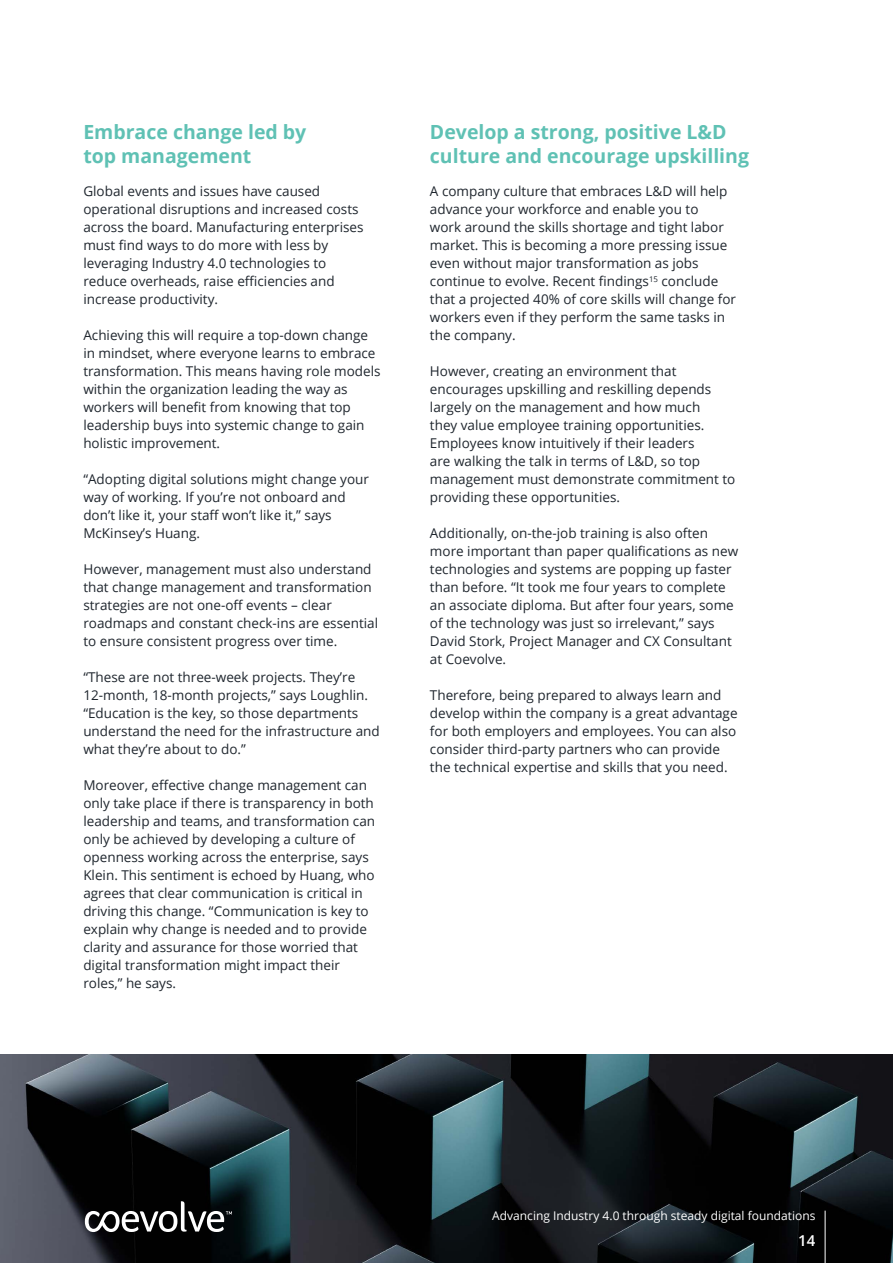
<style>
.page{position:relative;width:893px;height:1263px;background:#fff}
.page>*{position:absolute;margin:0;border:0;box-sizing:border-box;transform-origin:0 0}
.t1{font:700 19.5px/23.4px "Open Sans";color:#5fc1b4}
.t2{font:600 15px "Open Sans";color:#fff}
.t3{font:13.5px/18px "Open Sans";color:#1f262e}
.t4{font:12px "Open Sans";color:#fff}
</style>
<div class="page">
<img style="left:0;top:1054px;width:893px;height:209px">
<hr style="left:825px;top:1210px;width:1px;height:53px;background:#fff">
<svg style="left:85px;top:1201px;width:147px;height:31px"></svg>
<h1 class="t1" style="left:83px;top:120px;width:225px">Embrace change led by top management</h1>
<h1 class="t1" style="left:430px;top:120px;width:321px">Develop a strong, positive L&amp;D culture and encourage upskilling</h1>
<p class="t3" style="left:83px;top:182px;width:282px">Global events and issues have caused operational disruptions and increased costs across the board. Manufacturing enterprises must find ways to do more with less by leveraging Industry 4.0 technologies to reduce overheads, raise efficiencies and increase productivity.</p>
<p class="t3" style="left:83px;top:326px;width:299px">Achieving this will require a top-down change in mindset, where everyone learns to embrace transformation. This means having role models within the organization leading the way as workers will benefit from knowing that top leadership buys into systemic change to gain holistic improvement.</p>
<p class="t3" style="left:83px;top:470px;width:287px">“Adopting digital solutions might change your way of working. If you’re not onboard and don’t like it, your staff won’t like it,” says McKinsey’s Huang.</p>
<p class="t3" style="left:83px;top:560px;width:296px">However, management must also understand that change management and transformation strategies are not one-off events – clear roadmaps and constant check-ins are essential to ensure consistent progress over time.</p>
<p class="t3" style="left:83px;top:668px;width:298px">“These are not three-week projects. They’re 12-month, 18-month projects,” says Loughlin. “Education is the key, so those departments understand the need for the infrastructure and what they’re about to do.”</p>
<p class="t3" style="left:83px;top:776px;width:293px">Moreover, effective change management can only take place if there is transparency in both leadership and teams, and transformation can only be achieved by developing a culture of openness working across the enterprise, says Klein. This sentiment is echoed by Huang, who agrees that clear communication is critical in driving this change. “Communication is key to explain why change is needed and to provide clarity and assurance for those worried that digital transformation might impact their roles,” he says.</p>
<p class="t3" style="left:430px;top:182px;width:308px">A company culture that embraces L&amp;D will help advance your workforce and enable you to<br>work around the skills shortage and tight labor market. This is becoming a more pressing issue even without major transformation as jobs continue to evolve. Recent findings<sup>15</sup> conclude that a projected 40% of core skills will change for workers even if they perform the same tasks in the company.</p>
<p class="t3" style="left:430px;top:362px;width:307px">However, creating an environment that encourages upskilling and reskilling depends largely on the management and how much<br>they value employee training opportunities.<br>Employees know intuitively if their leaders<br>are walking the talk in terms of L&amp;D, so top management must demonstrate commitment to providing these opportunities.</p>
<p class="t3" style="left:430px;top:524px;width:310px">Additionally, on-the-job training is also often more important than paper qualifications as new technologies and systems are popping up faster than before. “It took me four years to complete an associate diploma. But after four years, some of the technology was just so irrelevant,” says David Stork, Project Manager and CX Consultant at Coevolve.</p>
<p class="t3" style="left:430px;top:686px;width:309px">Therefore, being prepared to always learn and develop within the company is a great advantage for both employers and employees. You can also consider third-party partners who can provide the technical expertise and skills that you need.</p>
<p class="t4" style="left:492px;top:1207px;width:325px">Advancing Industry 4.0 through steady digital foundations</p>
<p class="t2" style="left:798px;top:1230px;width:19px">14</p>
</div>
